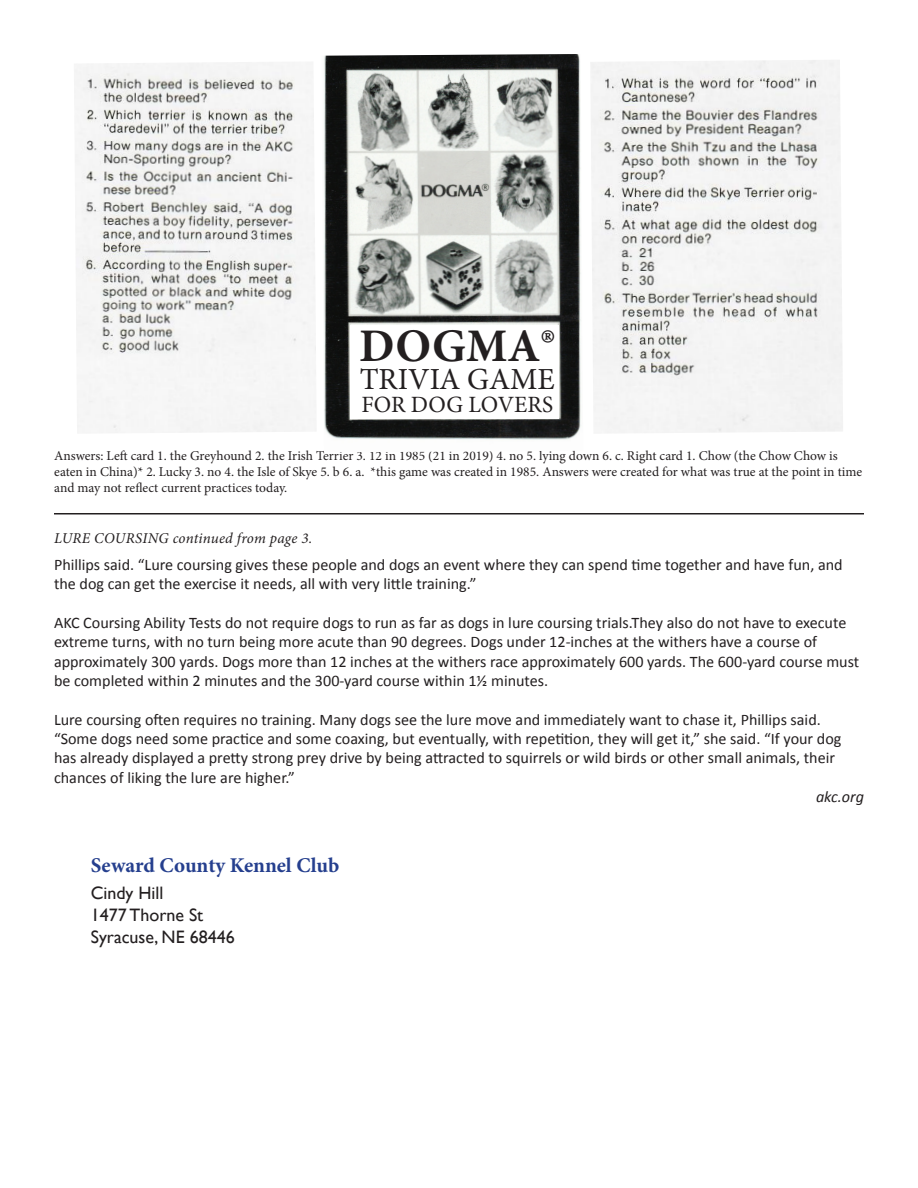
<style>
.page{position:relative;width:918px;height:1188px;background:#fff}
.page>*{position:absolute;margin:0;border:0;box-sizing:border-box;transform-origin:0 0}
.t1{font:700 46.65px "Minion Pro";letter-spacing:.01em;color:#231f20}
.t2{font:30.6px "Minion Pro";color:#231f20}
.t3{font:23.4px "Minion Pro";color:#231f20}
.t4{font:700 21px "Minion Pro";letter-spacing:-.005em;color:#253f8e}
.t5{font:18px "Gill Sans";color:#231f20}
.t6{font:16.2px/19.4px "Calibri";color:#231f20}
.t7{font:italic 16.2px "Calibri";color:#231f20}
.t8{font:italic 15px "Minion Pro";letter-spacing:.015em;color:#231f20}
.t9{font:13.5px/16.2px "Minion Pro";color:#231f20}
</style>
<div class="page">
<img style="left:591px;top:60px;width:252px;height:373px">
<img style="left:324px;top:54px;width:257px;height:386px">
<div style="left:350px;top:325px;width:209px;height:94px;background:#fff"></div>
<img style="left:74px;top:62px;width:242px;height:371px">
<hr style="left:54px;top:513px;width:810px;height:1px;background:#231f20">
<p class="t1" style="left:359px;top:313px;width:198px">DOGMA®</p>
<p class="t2" style="left:360px;top:358px;width:197px">TRIVIA GAME</p>
<p class="t3" style="left:362px;top:389px;width:193px">FOR DOG LOVERS</p>
<p class="t9" style="left:54px;top:447px;width:810px">Answers: Left card 1. the Greyhound 2. the Irish Terrier 3. 12 in 1985 (21 in 2019) 4. no 5. lying down 6. c. Right card 1. Chow (the Chow Chow is eaten in China)* 2. Lucky 3. no 4. the Isle of Skye 5. b 6. a. *this game was created in 1985. Answers were created for what was true at the point in time and may not reflect current practices today.</p>
<p class="t8" style="left:54px;top:528px;width:260px">LURE COURSING continued from page 3.</p>
<p class="t6" style="left:54px;top:555px;width:790px">Phillips said. “Lure coursing gives these people and dogs an event where they can spend time together and have fun, and the dog can get the exercise it needs, all with very little training.”</p>
<p class="t6" style="left:54px;top:613px;width:807px">AKC Coursing Ability Tests do not require dogs to run as far as dogs in lure coursing trials.They also do not have to execute extreme turns, with no turn being more acute than 90 degrees. Dogs under 12-inches at the withers have a course of approximately 300 yards. Dogs more than 12 inches at the withers race approximately 600 yards. The 600-yard course must be completed within 2 minutes and the 300-yard course within 1½ minutes.</p>
<p class="t6" style="left:54px;top:710px;width:789px">Lure coursing often requires no training. Many dogs see the lure move and immediately want to chase it, Phillips said. “Some dogs need some practice and some coaxing, but eventually, with repetition, they will get it,” she said. “If your dog has already displayed a pretty strong prey drive by being attracted to squirrels or wild birds or other small animals, their chances of liking the lure are higher.”</p>
<p class="t7" style="left:816px;top:786px;width:49px">akc.org</p>
<p class="t4" style="left:91px;top:851px;width:250px">Seward County Kennel Club</p>
<p class="t5" style="left:91px;top:883px;width:74px">Cindy Hill</p>
<p class="t5" style="left:91px;top:904px;width:114px">1477 Thorne St</p>
<p class="t5" style="left:91px;top:926px;width:145px">Syracuse, NE 68446</p>
</div>
